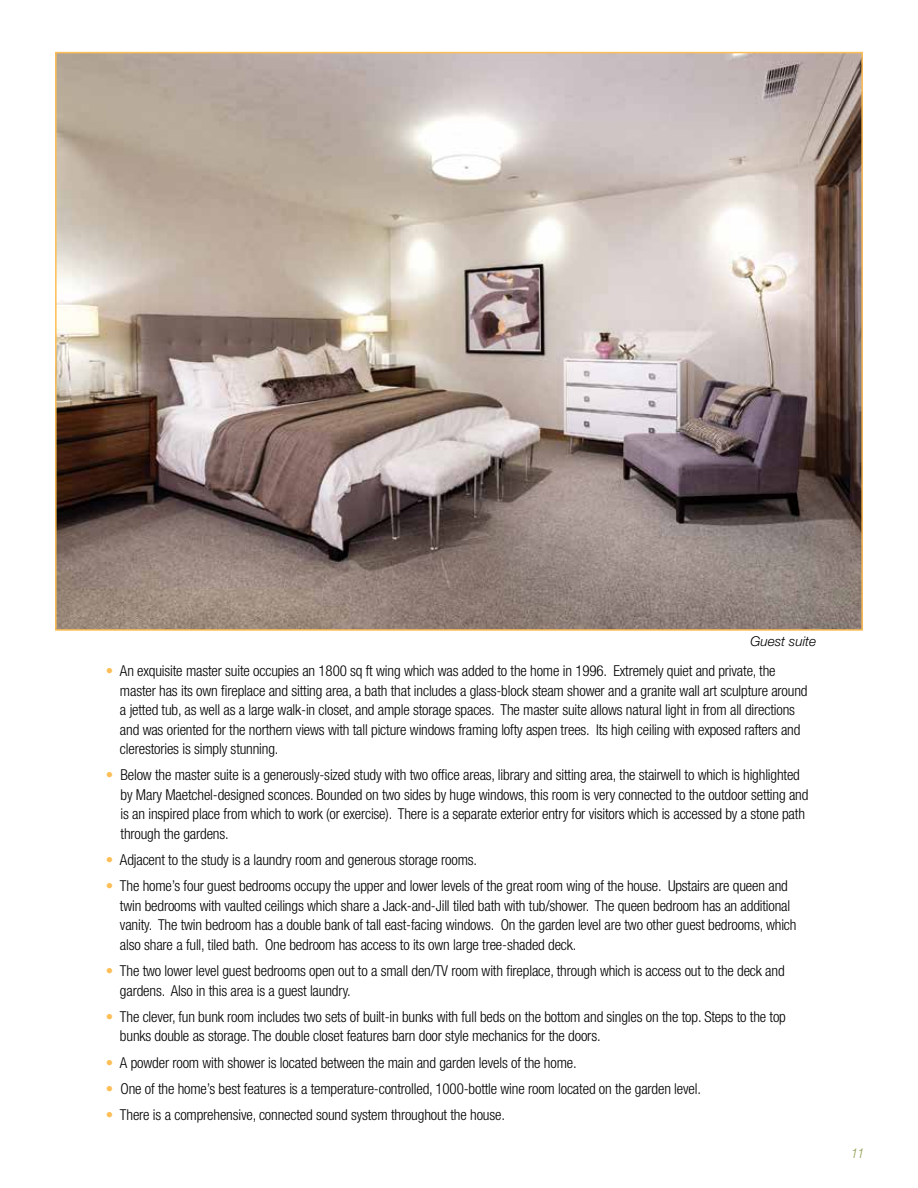
<style>
.page{position:relative;width:918px;height:1188px;background:#fff}
.page>*{position:absolute;margin:0;border:0;box-sizing:border-box;transform-origin:0 0}
.t1{font:300 condensed 15px/19.5px "Helvetica Neue";letter-spacing:-.01em;color:#000}
.t2{font:italic 300 13.5px "Helvetica Neue";color:#000}
.t3{font:italic 300 condensed 13.5px "Helvetica Neue";color:#949b50}
.s1{color:#fdbe56}
</style>
<div class="page">
<img style="left:58px;top:55px;width:802px;height:573px">
<p class="t2" style="left:750px;top:633px;width:67px">Guest suite</p>
<p class="t1" style="left:120px;top:661px;width:689px;text-indent:-14px"><span class="s1">•</span> An exquisite master suite occupies an 1800 sq ft wing which was added to the home in 1996. Extremely quiet and private, the master has its own fireplace and sitting area, a bath that includes a glass-block steam shower and a granite wall art sculpture around a jetted tub, as well as a large walk-in closet, and ample storage spaces. The master suite allows natural light in from all directions and was oriented for the northern views with tall picture windows framing lofty aspen trees. Its high ceiling with exposed rafters and clerestories is simply stunning.</p>
<p class="t1" style="left:121px;top:765px;width:689px;text-indent:-15px"><span class="s1">•</span> Below the master suite is a generously-sized study with two office areas, library and sitting area, the stairwell to which is highlighted by Mary Maetchel-designed sconces. Bounded on two sides by huge windows, this room is very connected to the outdoor setting and is an inspired place from which to work (or exercise). There is a separate exterior entry for visitors which is accessed by a stone path through the gardens.</p>
<p class="t1" style="left:106px;top:850px;width:373px"><span class="s1">•</span> Adjacent to the study is a laundry room and generous storage rooms.</p>
<p class="t1" style="left:120px;top:876px;width:678px;text-indent:-14px"><span class="s1">•</span> The home’s four guest bedrooms occupy the upper and lower levels of the great room wing of the house. Upstairs are queen and twin bedrooms with vaulted ceilings which share a Jack-and-Jill tiled bath with tub/shower. The queen bedroom has an additional vanity. The twin bedroom has a double bank of tall east-facing windows. On the garden level are two other guest bedrooms, which also share a full, tiled bath. One bedroom has access to its own large tree-shaded deck.</p>
<p class="t1" style="left:120px;top:961px;width:666px;text-indent:-14px"><span class="s1">•</span> The two lower level guest bedrooms open out to a small den/TV room with fireplace, through which is access out to the deck and gardens. Also in this area is a guest laundry.</p>
<p class="t1" style="left:120px;top:1007px;width:667px;text-indent:-14px"><span class="s1">•</span> The clever, fun bunk room includes two sets of built-in bunks with full beds on the bottom and singles on the top. Steps to the top bunks double as storage. The double closet features barn door style mechanics for the doors.</p>
<p class="t1" style="left:106px;top:1052px;width:472px"><span class="s1">•</span> A powder room with shower is located between the main and garden levels of the home.</p>
<p class="t1" style="left:106px;top:1079px;width:597px"><span class="s1">•</span> One of the home’s best features is a temperature-controlled, 1000-bottle wine room located on the garden level.</p>
<p class="t1" style="left:106px;top:1105px;width:401px"><span class="s1">•</span> There is a comprehensive, connected sound system throughout the house.</p>
<p class="t3" style="left:851px;top:1146px;width:14px">11</p>
</div>
